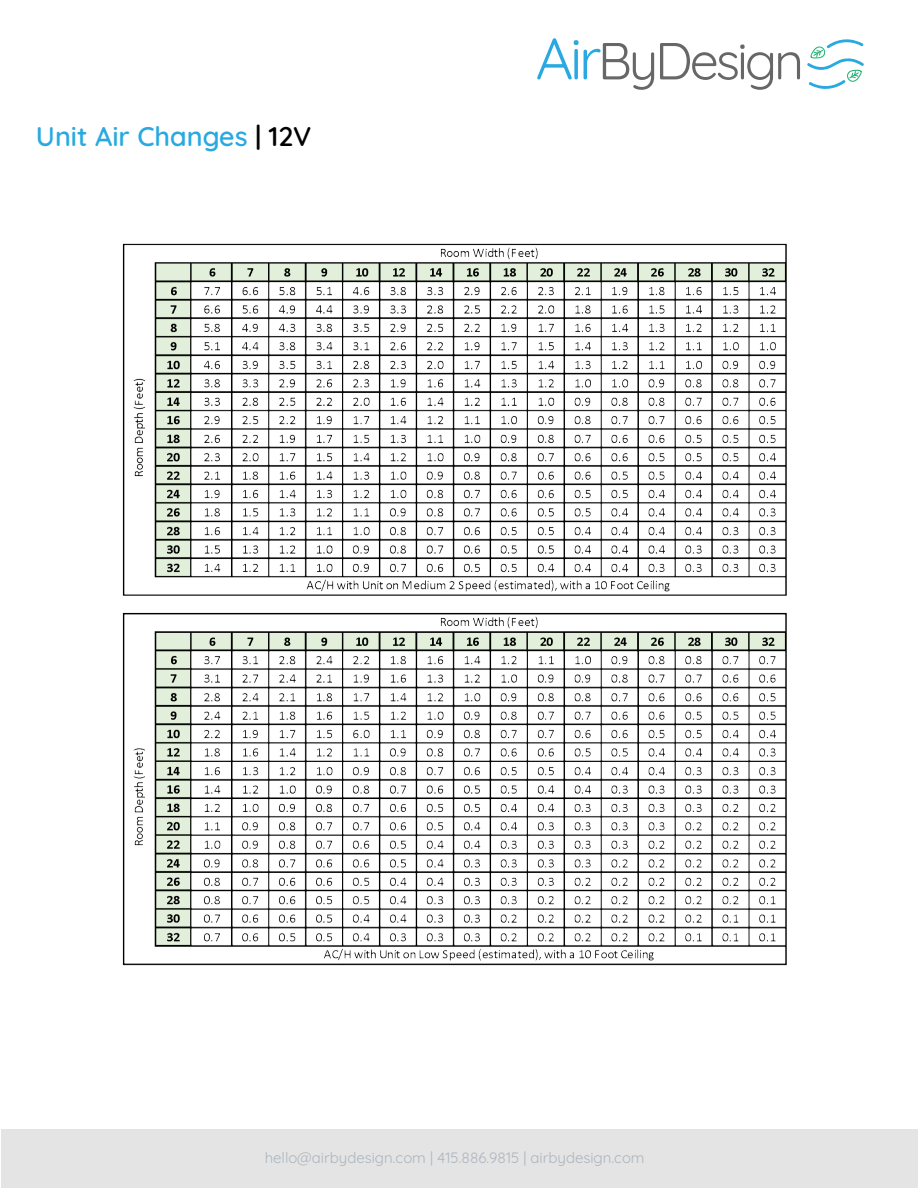
<style>
.page{position:relative;width:918px;height:1188px;background:#fff}
.page>*{position:absolute;margin:0;border:0;box-sizing:border-box;transform-origin:0 0}
.t1{font:52.05px "Quicksand";letter-spacing:-.06em;color:#676767}
.t2{font:600 27px "Quicksand";color:#29a9e1}
.t3{font:15px "Quicksand";color:#acb5bd}
.s1{color:#000}
.s2{font-size:58.5px;color:#29a9e1}
</style>
<div class="page">
<svg style="left:807px;top:39px;width:57px;height:50px"></svg>
<div style="left:1px;top:1130px;width:916px;height:58px;background:#e4e4e4"></div>
<img style="left:122px;top:243px;width:665px;height:723px">
<h2 class="t2" style="left:36px;top:116px;width:277px">Unit Air Changes <span class="s1">| 12V</span></h2>
<h1 class="t1" style="left:536px;top:21px;width:270px"><span class="s2">Air</span>ByDesign</h1>
<p class="t3" style="left:265px;top:1146px;width:381px">hello@airbydesign.com | 415.886.9815 | airbydesign.com</p>
</div>
